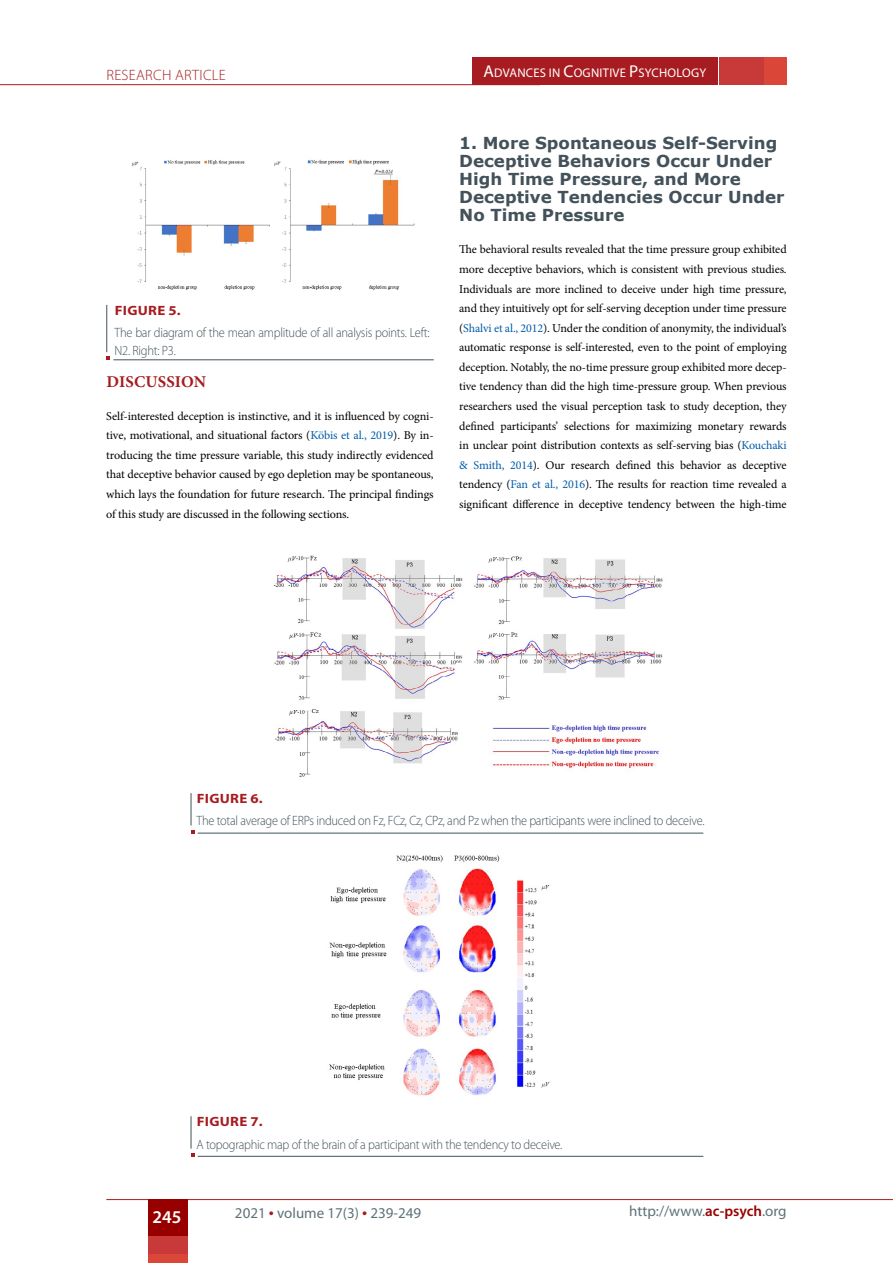
<style>
.page{position:relative;width:893px;height:1263px;background:#fff}
.page>*{position:absolute;margin:0;border:0;box-sizing:border-box;transform-origin:0 0}
.t1{font:600 18px "Myriad Pro";color:#fff}
.t2{font:700 16.5px/18px "Verdana";color:#43525a}
.t3{font:700 16.5px "Minion Pro";letter-spacing:.01em;color:#a71c20}
.t4{font:15px "Myriad Pro";color:#5e7279}
.t5{font:300 15px "Myriad Pro";letter-spacing:.02em;color:#a71c20}
.t6{font:300 13.5px/18px "Myriad Pro";letter-spacing:-.02em;color:#43525a;scale:.92 1}
.t7{font:700 13.5px "Myriad Pro";letter-spacing:.02em;color:#a71c20;scale:1.1 1}
.t8{font:12.6px "Myriad Pro";letter-spacing:.02em;color:#fff}
.t9{font:12px/19.5px "Minion Pro";letter-spacing:-.01em;color:#000;text-align:justify}
.s1{font-size:17.1px}
.s2{color:#005baa}
.s3{font-size:18px;color:#a71c20}
.s4{font-weight:600;color:#980000}
</style>
<div class="page">
<div style="left:472px;top:57px;width:246px;height:28px;background:#a71c20"></div>
<hr style="left:0;top:84px;width:540px;height:1px;background:#a71c20">
<div style="left:719px;top:57px;width:44px;height:28px;background:#c73a39"></div>
<div style="left:764px;top:57px;width:23px;height:28px;background:#da4738"></div>
<hr style="left:106px;top:1199px;width:787px;height:1px;background:#a71c20">
<div style="left:148px;top:1254px;width:39px;height:9px;background:#da4738"></div>
<div style="left:148px;top:1236px;width:39px;height:17px;background:#c73a39"></div>
<div style="left:148px;top:1199px;width:39px;height:36px;background:#980000"></div>
<img style="left:131px;top:159px;width:284px;height:131px">
<svg style="left:106px;top:356px;width:4px;height:4px"></svg>
<hr style="left:106px;top:305px;width:1px;height:47px;background:#43525a">
<hr style="left:113px;top:359px;width:321px;height:1px;background:#43525a">
<img style="left:273px;top:555px;width:390px;height:222px">
<hr style="left:191px;top:793px;width:1px;height:32px;background:#43525a">
<hr style="left:198px;top:833px;width:505px;height:1px;background:#43525a">
<svg style="left:191px;top:1153px;width:3px;height:4px"></svg>
<hr style="left:191px;top:1116px;width:1px;height:33px;background:#43525a">
<hr style="left:198px;top:1156px;width:505px;height:1px;background:#43525a">
<img style="left:329px;top:855px;width:221px;height:241px">
<p class="t5" style="left:106px;top:67px;width:121px">RESEARCH ARTICLE</p>
<p class="t8" style="left:483px;top:65px;width:224px"><span class="s1">A</span>DVANCES IN <span class="s1">C</span>OGNITIVE <span class="s1">P</span>SYCHOLOGY</p>
<p class="t7" style="left:115px;top:302px;width:61px">FIGURE 5.</p>
<p class="t6" style="left:115px;top:324px;width:344px">The bar diagram of the mean amplitude of all analysis points. Left:<br>N2. Right: P3.</p>
<h2 class="t3" style="left:106px;top:370px;width:101px">DISCUSSION</h2>
<p class="t9" style="left:106px;top:406px;width:329px">Self-interested deception is instinctive, and it is influenced by cogni&shy;tive, motivational, and situational factors (<span class="s2">Köbis et al., 2019</span>). By in&shy;troducing the time pressure variable, this study indirectly evidenced that deceptive behavior caused by ego depletion may be spontaneous, which lays the foundation for future research. The principal findings of this study are discussed in the following sections.</p>
<h2 class="t2" style="left:459px;top:133px;width:327px">1. More Spontaneous Self-Serving<br>Deceptive Behaviors Occur Under<br>High Time Pressure, and More<br>Deceptive Tendencies Occur Under<br>No Time Pressure</h2>
<p class="t9" style="left:459px;top:240px;width:329px">The behavioral results revealed that the time pressure group exhibited more deceptive behaviors, which is consistent with previous studies.<br>Individuals are more inclined to deceive under high time pressure, and they intuitively opt for self-serving deception under time pressure (<span class="s2">Shalvi et al., 2012</span>). Under the condition of anonymity, the individual’s automatic response is self-interested, even to the point of employing deception. Notably, the no-time pressure group exhibited more decep&shy;tive tendency than did the high time-pressure group. When previous researchers used the visual perception task to study deception, they defined participants’ selections for maximizing monetary rewards in unclear point distribution contexts as self-serving bias (<span class="s2">Kouchaki &amp; Smith, 2014</span>). Our research defined this behavior as deceptive tendency (<span class="s2">Fan et al., 2016</span>). The results for reaction time revealed a significant difference in deceptive tendency between the high-time</p>
<p class="t7" style="left:197px;top:790px;width:61px">FIGURE 6.</p>
<p class="t6" style="left:197px;top:812px;width:554px">The total average of ERPs induced on Fz, FCz, Cz, CPz, and Pz when the participants were inclined to deceive.</p>
<p class="t7" style="left:197px;top:1113px;width:61px">FIGURE 7.</p>
<p class="t6" style="left:197px;top:1135px;width:399px">A topographic map of the brain of a participant with the tendency to deceive.</p>
<h1 class="t1" style="left:152px;top:1205px;width:30px">245</h1>
<p class="t4" style="left:235px;top:1204px;width:188px">2021 <span class="s3">•</span> volume 17(3) <span class="s3">•</span> 239-249</p>
<p class="t4" style="left:629px;top:1202px;width:159px">http://www.<span class="s4">ac-psych</span>.org</p>
</div>
